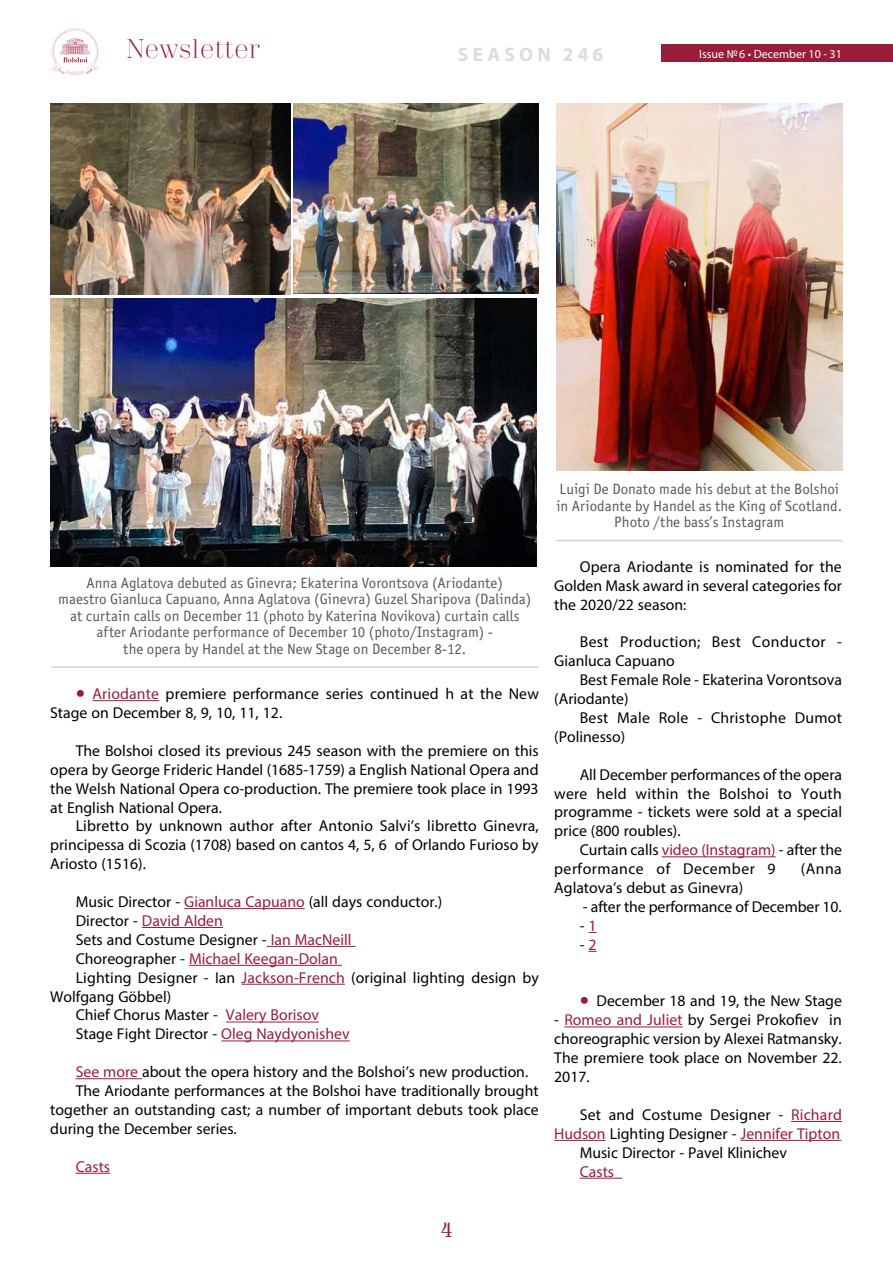
<style>
.page{position:relative;width:893px;height:1263px;background:#fff}
.page>*{position:absolute;margin:0;border:0;box-sizing:border-box;transform-origin:0 0}
.t1{font:300 27px "Trivia Serif";color:#981d39}
.t2{font:21px "Trivia Serif 10 Demo";color:#981d39}
.t3{font:700 19.5px "Myriad Pro";letter-spacing:.22em;color:#dcddde}
.t4{font:15.75px/18.9px "Myriad Pro";color:#000;text-align:justify}
.t5{font:15.75px "Myriad Pro";color:#981d39}
.t6{font:15.75px/18.9px "Myriad Pro";letter-spacing:.025em;color:#000}
.t7{font:15px/16.5px "Officina Sans Book ITC";color:#58595b;text-align:center}
.t8{font:12px "Myriad Pro";color:#fff}
.s1{font-size:33px;color:#981d39}
.s2{color:#981d39}
.s3{color:#000}
</style>
<div class="page">
<div style="left:661px;top:45px;width:232px;height:17px;background:#981d39"></div>
<svg style="left:51px;top:28px;width:49px;height:47px"></svg>
<img style="left:556px;top:103px;width:286px;height:367px">
<img style="left:50px;top:104px;width:240px;height:190px">
<img style="left:293px;top:103px;width:246px;height:191px">
<img style="left:50px;top:298px;width:487px;height:268px">
<hr style="left:51px;top:666px;width:488px;height:2px;background:#d1d3d4">
<hr style="left:93px;top:700px;width:66px;height:1px;background:#981d39">
<hr style="left:184px;top:908px;width:121px;height:1px;background:#981d39">
<hr style="left:142px;top:927px;width:81px;height:1px;background:#981d39">
<hr style="left:267px;top:946px;width:89px;height:1px;background:#981d39">
<hr style="left:189px;top:965px;width:153px;height:1px;background:#981d39">
<hr style="left:242px;top:984px;width:103px;height:1px;background:#981d39">
<hr style="left:226px;top:1021px;width:93px;height:1px;background:#981d39">
<hr style="left:221px;top:1040px;width:129px;height:1px;background:#981d39">
<hr style="left:76px;top:1078px;width:66px;height:1px;background:#981d39">
<hr style="left:76px;top:1173px;width:34px;height:1px;background:#981d39">
<hr style="left:662px;top:856px;width:114px;height:1px;background:#981d39">
<hr style="left:564px;top:1026px;width:119px;height:1px;background:#981d39">
<hr style="left:791px;top:1121px;width:51px;height:1px;background:#981d39">
<hr style="left:554px;top:1140px;width:52px;height:1px;background:#981d39">
<hr style="left:740px;top:1140px;width:101px;height:1px;background:#981d39">
<hr style="left:580px;top:1178px;width:42px;height:1px;background:#981d39">
<hr style="left:556px;top:540px;width:286px;height:1px;background:#d1d3d4">
<h1 class="t1" style="left:126px;top:35px;width:135px">Newsletter</h1>
<p class="t8" style="left:699px;top:46px;width:144px">Issue №6 • December 10 - 31</p>
<p class="t3" style="left:458px;top:41px;width:147px">SEASON 246</p>
<p class="t7" style="left:58px;top:574px;width:475px">Anna Aglatova debuted as Ginevra; Ekaterina Vorontsova (Ariodante)<br>maestro Gianluca Capuano, Anna Aglatova (Ginevra) Guzel Sharipova (Dalinda) at curtain calls on December 11 (photo by Katerina Novikova) curtain calls after Ariodante performance of December 10 (photo/Instagram) -<br>the opera by Handel at the New Stage on December 8-12.</p>
<p class="t4" style="left:50px;top:684px;width:490px;text-indent:26px"><span class="s1">•</span> <span class="s2">Ariodante</span> premiere performance series continued h at the New<br>Stage on December 8, 9, 10, 11, 12.</p>
<p class="t4" style="left:50px;top:741px;width:490px;text-indent:26px">The Bolshoi closed its previous 245 season with the premiere on this opera by George Frideric Handel (1685-1759) a English National Opera and the Welsh National Opera co-production. The premiere took place in 1993 at English National Opera.</p>
<p class="t4" style="left:50px;top:816px;width:490px;text-indent:26px">Libretto by unknown author after Antonio Salvi’s libretto Ginevra, principessa di Scozia (1708) based on cantos 4, 5, 6 of Orlando Furioso by Ariosto (1516).</p>
<p class="t4" style="left:76px;top:892px;width:368px">Music Director - <span class="s2">Gianluca Capuano</span> (all days conductor.)</p>
<p class="t5" style="left:76px;top:911px;width:149px"><span class="s3">Director -</span> David Alden</p>
<p class="t4" style="left:76px;top:930px;width:277px">Sets and Costume Designer - <span class="s2">Ian MacNeill</span></p>
<p class="t5" style="left:76px;top:949px;width:264px"><span class="s3">Choreographer -</span> Michael Keegan-Dolan</p>
<p class="t4" style="left:76px;top:968px;width:465px">Lighting Designer - Ian <span class="s2">Jackson-French</span> (original lighting design by</p>
<p class="t4" style="left:50px;top:986px;width:123px">Wolfgang Göbbel)</p>
<p class="t4" style="left:76px;top:1005px;width:245px">Chief Chorus Master - <span class="s2">Valery Borisov</span></p>
<p class="t4" style="left:76px;top:1024px;width:275px">Stage Fight Director - <span class="s2">Oleg Naydyonishev</span></p>
<p class="t4" style="left:76px;top:1062px;width:454px"><span class="s2">See more</span> about the opera history and the Bolshoi’s new production.</p>
<p class="t4" style="left:76px;top:1081px;width:464px">The Ariodante performances at the Bolshoi have traditionally brought</p>
<p class="t4" style="left:50px;top:1100px;width:490px">together an outstanding cast; a number of important debuts took place</p>
<p class="t4" style="left:50px;top:1119px;width:188px">during the December series.</p>
<p class="t5" style="left:76px;top:1157px;width:36px">Casts</p>
<p class="t7" style="left:556px;top:481px;width:287px">Luigi De Donato made his debut at the Bolshoi in Ariodante by Handel as the King of Scotland.<br>Photo /the bass’s Instagram</p>
<p class="t4" style="left:554px;top:557px;width:289px;text-indent:26px">Opera Ariodante is nominated for the Golden Mask award in several categories for the 2020/22 season:</p>
<p class="t6" style="left:554px;top:632px;width:289px;text-indent:26px">Best Production; Best Conductor -<br>Gianluca Capuano</p>
<p class="t4" style="left:554px;top:670px;width:289px;text-indent:26px">Best Female Role - Ekaterina Vorontsova (Ariodante)</p>
<p class="t4" style="left:554px;top:708px;width:289px;text-indent:26px">Best Male Role - Christophe Dumot (Polinesso)</p>
<p class="t4" style="left:554px;top:765px;width:289px;text-indent:26px">All December performances of the opera were held within the Bolshoi to Youth programme - tickets were sold at a special price (800 roubles).</p>
<p class="t4" style="left:554px;top:840px;width:289px;text-indent:26px">Curtain calls <span class="s2">video (Instagram)</span> - after the performance of December 9</p>
<p class="t4" style="left:801px;top:859px;width:43px">(Anna</p>
<p class="t4" style="left:554px;top:878px;width:191px">Aglatova’s debut as Ginevra)</p>
<p class="t4" style="left:583px;top:897px;width:260px">- after the performance of December 10.</p>
<p class="t4" style="left:580px;top:916px;width:18px">- <span class="s2">1</span></p>
<p class="t4" style="left:580px;top:935px;width:18px">- <span class="s2">2</span></p>
<p class="t4" style="left:580px;top:991px;width:264px"><span class="s1">•</span> December 18 and 19, the New Stage</p>
<p class="t4" style="left:554px;top:1010px;width:289px">- <span class="s2">Romeo and Juliet</span> by Sergei Prokofiev in choreographic version by Alexei Ratmansky.<br>The premiere took place on November 22.<br>2017.</p>
<p class="t4" style="left:580px;top:1105px;width:264px">Set and Costume Designer - <span class="s2">Richard</span></p>
<p class="t5" style="left:554px;top:1124px;width:287px">Hudson <span class="s3">Lighting Designer -</span> Jennifer Tipton</p>
<p class="t4" style="left:580px;top:1143px;width:209px">Music Director - Pavel Klinichev</p>
<p class="t5" style="left:580px;top:1161px;width:36px">Casts</p>
<h2 class="t2" style="left:441px;top:1217px;width:13px">4</h2>
</div>
